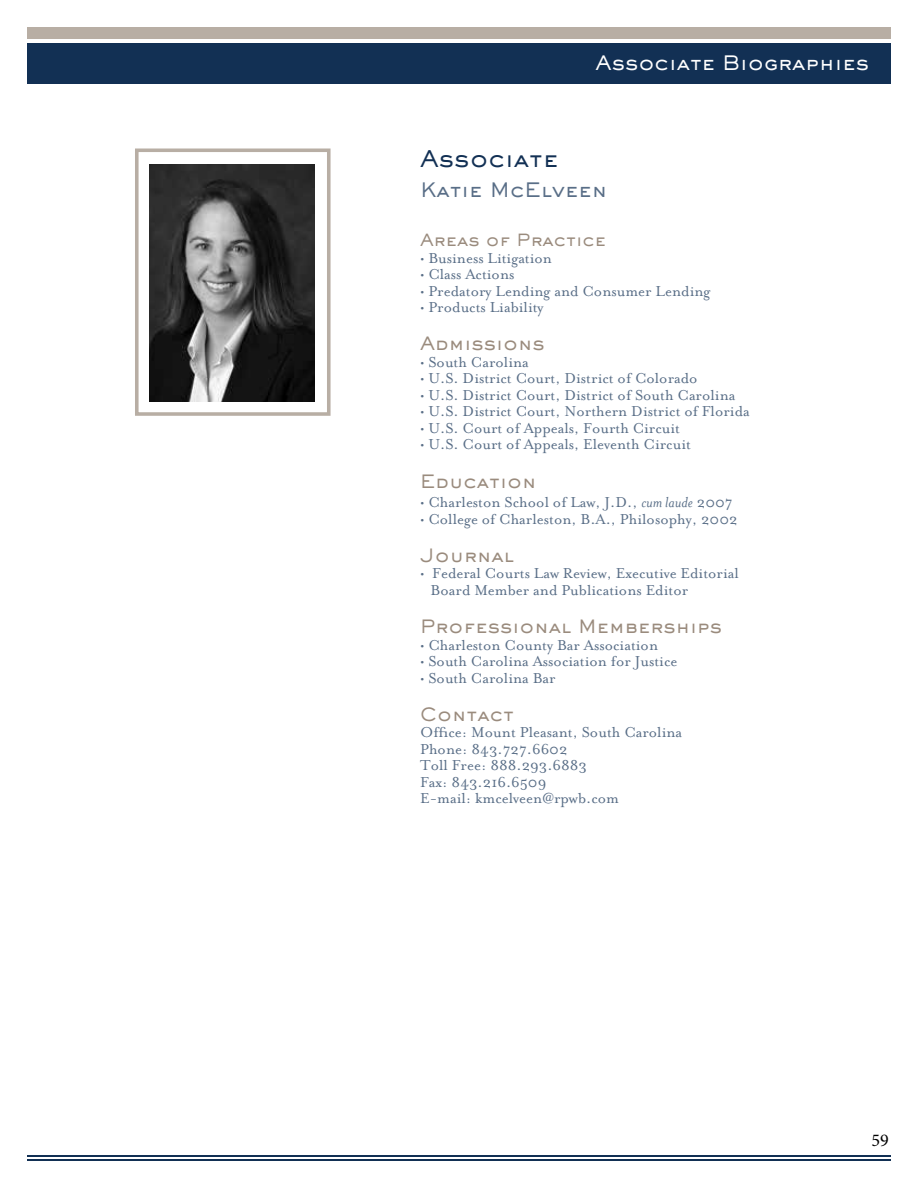
<style>
.page{position:relative;width:918px;height:1188px;background:#fff}
.page>*{position:absolute;margin:0;border:0;box-sizing:border-box;transform-origin:0 0}
.t1{font:500 22.5px "AT Sackers Gothic";color:#123054}
.t2{font:500 19.5px "AT Sackers Gothic";color:#fff}
.t3{font:500 19.5px "AT Sackers Gothic";color:#596e87}
.t4{font:500 18px "AT Sackers Gothic";color:#9a8b7d}
.t5{font:18px "Minion Pro";color:#000}
.t6{font:16.5px/16.5px "Mrs Eaves Roman";color:#596e87}
.t7{font:500 16.5px "AT Sackers Gothic";color:#9a8b7d}
.s1{font-family:"Mrs Eaves";font-style:italic}
</style>
<div class="page">
<div style="left:27px;top:43px;width:864px;height:40px;background:#123054"></div>
<div style="left:27px;top:27px;width:864px;height:11px;background:#b8aea4"></div>
<hr style="left:27px;top:1159px;width:864px;height:2px;background:#123054">
<hr style="left:27px;top:1155px;width:864px;height:2px;background:#123054">
<div style="left:135px;top:149px;width:196px;height:267px;border:4px solid #b8aea4"></div>
<img style="left:149px;top:164px;width:166px;height:238px">
<p class="t2" style="left:595px;top:50px;width:275px">Associate Biographies</p>
<h1 class="t1" style="left:420px;top:143px;width:140px">Associate</h1>
<p class="t3" style="left:420px;top:177px;width:189px">Katie McElveen</p>
<p class="t7" style="left:420px;top:229px;width:188px">Areas of Practice</p>
<p class="t6" style="left:420px;top:250px;width:134px">• Business Litigation</p>
<p class="t6" style="left:420px;top:266px;width:96px">• Class Actions</p>
<p class="t6" style="left:420px;top:283px;width:292px">• Predatory Lending and Consumer Lending</p>
<p class="t6" style="left:420px;top:299px;width:125px">• Products Liability</p>
<p class="t4" style="left:420px;top:332px;width:126px">Admissions</p>
<p class="t6" style="left:420px;top:354px;width:110px">• South Carolina</p>
<p class="t6" style="left:420px;top:371px;width:279px">• U.S. District Court, District of Colorado</p>
<p class="t6" style="left:420px;top:387px;width:317px">• U.S. District Court, District of South Carolina</p>
<p class="t6" style="left:420px;top:404px;width:331px">• U.S. District Court, Northern District of Florida</p>
<p class="t6" style="left:420px;top:420px;width:262px">• U.S. Court of Appeals, Fourth Circuit</p>
<p class="t6" style="left:420px;top:437px;width:272px">• U.S. Court of Appeals, Eleventh Circuit</p>
<p class="t4" style="left:420px;top:469px;width:118px">Education</p>
<p class="t6" style="left:420px;top:494px;width:314px">• Charleston School of Law, J.D., <span class="s1">cum laude</span> 2007</p>
<p class="t6" style="left:420px;top:511px;width:319px">• College of Charleston, B.A., Philosophy, 2002</p>
<p class="t4" style="left:420px;top:543px;width:95px">Journal</p>
<p class="t6" style="left:431px;top:566px;width:310px;text-indent:-10px">• Federal Courts Law Review, Executive Editorial<br>Board Member and Publications Editor</p>
<p class="t4" style="left:420px;top:614px;width:303px">Professional Memberships</p>
<p class="t6" style="left:420px;top:637px;width:240px">• Charleston County Bar Association</p>
<p class="t6" style="left:420px;top:653px;width:259px">• South Carolina Association for Justice</p>
<p class="t6" style="left:420px;top:670px;width:137px">• South Carolina Bar</p>
<p class="t4" style="left:420px;top:702px;width:95px">Contact</p>
<p class="t6" style="left:420px;top:724px;width:264px">Office: Mount Pleasant, South Carolina<br>Phone: 843.727.6602<br>Toll Free: 888.293.6883<br>Fax: 843.216.6509<br>E-mail: kmcelveen@rpwb.com</p>
<p class="t5" style="left:872px;top:1129px;width:19px">59</p>
</div>
